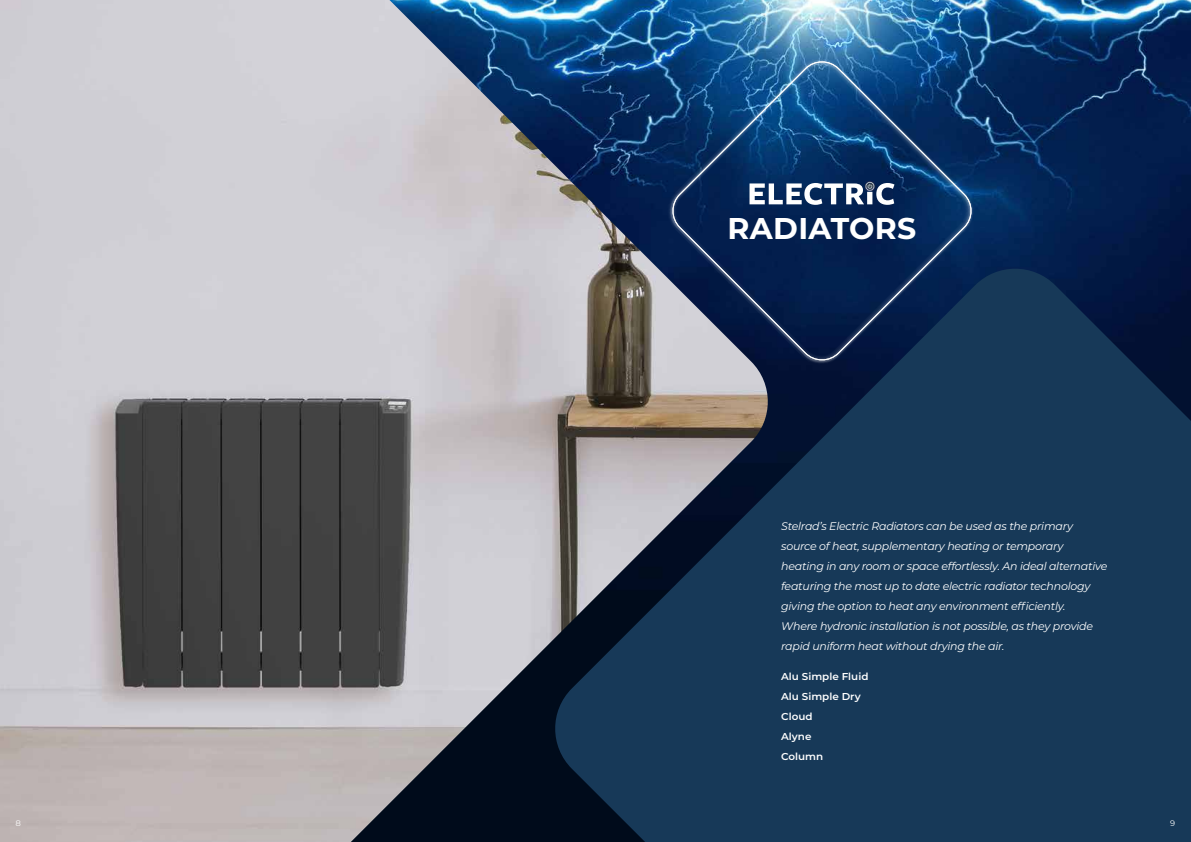
<style>
.page{position:relative;width:1191px;height:842px;background:#fff}
.page>*{position:absolute;margin:0;border:0;box-sizing:border-box;transform-origin:0 0}
.t1{font:700 30px "Montserrat";letter-spacing:.01em;color:#fff}
.t2{font:italic 11px/20px "Montserrat";letter-spacing:-.02em;color:#fff}
.t3{font:600 10px/20px "Montserrat";color:#fff;scale:1.04 1}
.t4{font:8px "Montserrat";color:#fff}
</style>
<div class="page">
<img style="left:773px;top:0;width:418px;height:263px">
<img style="left:0;top:0;width:773px;height:842px">
<svg style="left:656px;top:45px;width:332px;height:218px"></svg>
<img style="left:659px;top:48px;width:325px;height:215px">
<svg style="left:670px;top:59px;width:304px;height:204px"></svg>
<svg style="left:749px;top:182px;width:145px;height:23px"></svg>
<svg style="left:549px;top:263px;width:642px;height:579px;fill:#173958"></svg>
<h1 class="t1" style="left:727px;top:207px;width:190px">RADIATORS</h1>
<p class="t2" style="left:781px;top:516px;width:327px">Stelrad’s Electric Radiators can be used as the primary source of heat, supplementary heating or temporary heating in any room or space effortlessly. An ideal alternative featuring the most up to date electric radiator technology giving the option to heat any environment efficiently.<br>Where hydronic installation is not possible, as they provide rapid uniform heat without drying the air.</p>
<p class="t3" style="left:781px;top:666px;width:85px">Alu Simple Fluid<br>Alu Simple Dry<br>Cloud<br>Alyne<br>Column</p>
<p class="t4" style="left:16px;top:818px;width:7px">8</p>
<p class="t4" style="left:1169px;top:817px;width:7px">9</p>
</div>
